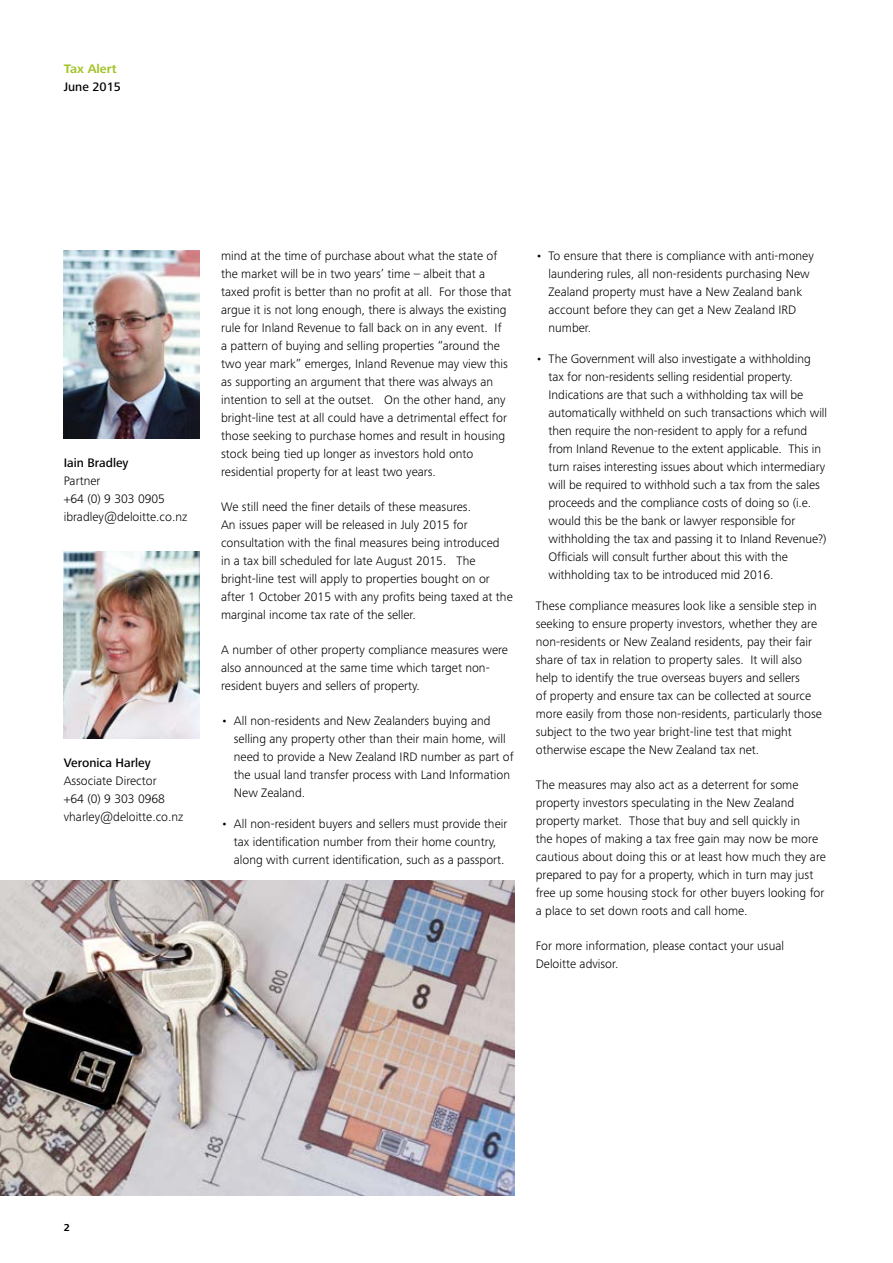
<style>
.page{position:relative;width:893px;height:1263px;background:#fff}
.page>*{position:absolute;margin:0;border:0;box-sizing:border-box;transform-origin:0 0}
.t1{font:300 12.75px/18px "Frutiger Next Pro";color:#000}
.t2{font:500 12.75px "Frutiger Next Pro";color:#000}
.t3{font:700 12.75px "Frutiger Next Pro";color:#a4c52d}
.t4{font:700 10.5px "Frutiger Next Pro";color:#000}
</style>
<div class="page">
<img style="left:64px;top:251px;width:136px;height:187px">
<img style="left:64px;top:551px;width:136px;height:188px">
<img style="left:0;top:880px;width:514px;height:315px">
<p class="t3" style="left:64px;top:61px;width:54px">Tax Alert</p>
<p class="t2" style="left:64px;top:79px;width:59px">June 2015</p>
<p class="t2" style="left:64px;top:455px;width:66px">Iain Bradley</p>
<p class="t1" style="left:64px;top:471px;width:125px">Partner<br>+64 (0) 9 303 0905 ibradley@deloitte.co.nz</p>
<p class="t2" style="left:64px;top:756px;width:88px">Veronica Harley</p>
<p class="t1" style="left:64px;top:772px;width:121px">Associate Director<br>+64 (0) 9 303 0968 vharley@deloitte.co.nz</p>
<p class="t1" style="left:221px;top:247px;width:292px">mind at the time of purchase about what the state of the market will be in two years’ time – albeit that a taxed profit is better than no profit at all. For those that argue it is not long enough, there is always the existing rule for Inland Revenue to fall back on in any event. If<br>a pattern of buying and selling properties “around the two year mark” emerges, Inland Revenue may view this as supporting an argument that there was always an intention to sell at the outset. On the other hand, any bright-line test at all could have a detrimental effect for those seeking to purchase homes and result in housing stock being tied up longer as investors hold onto residential property for at least two years.</p>
<p class="t1" style="left:221px;top:498px;width:293px">We still need the finer details of these measures.<br>An issues paper will be released in July 2015 for consultation with the final measures being introduced<br>in a tax bill scheduled for late August 2015. The bright-line test will apply to properties bought on or after 1 October 2015 with any profits being taxed at the marginal income tax rate of the seller.</p>
<p class="t1" style="left:221px;top:641px;width:288px">A number of other property compliance measures were also announced at the same time which target non&shy;resident buyers and sellers of property.</p>
<p class="t1" style="left:234px;top:712px;width:281px;text-indent:-13px">• All non-residents and New Zealanders buying and selling any property other than their main home, will need to provide a New Zealand IRD number as part of the usual land transfer process with Land Information New Zealand.</p>
<p class="t1" style="left:234px;top:815px;width:275px;text-indent:-13px">• All non-resident buyers and sellers must provide their tax identification number from their home country, along with current identification, such as a passport.</p>
<p class="t1" style="left:548px;top:247px;width:267px;text-indent:-13px">• To ensure that there is compliance with anti-money laundering rules, all non-residents purchasing New Zealand property must have a New Zealand bank account before they can get a New Zealand IRD number.</p>
<p class="t1" style="left:548px;top:350px;width:280px;text-indent:-13px">• The Government will also investigate a withholding tax for non-residents selling residential property.<br>Indications are that such a withholding tax will be automatically withheld on such transactions which will then require the non-resident to apply for a refund from Inland Revenue to the extent applicable. This in turn raises interesting issues about which intermediary will be required to withhold such a tax from the sales proceeds and the compliance costs of doing so (i.e. would this be the bank or lawyer responsible for withholding the tax and passing it to Inland Revenue?)<br>Officials will consult further about this with the withholding tax to be introduced mid 2016.</p>
<p class="t1" style="left:536px;top:596px;width:288px">These compliance measures look like a sensible step in seeking to ensure property investors, whether they are non-residents or New Zealand residents, pay their fair share of tax in relation to property sales. It will also help to identify the true overseas buyers and sellers<br>of property and ensure tax can be collected at source more easily from those non-residents, particularly those subject to the two year bright-line test that might otherwise escape the New Zealand tax net.</p>
<p class="t1" style="left:536px;top:775px;width:292px">The measures may also act as a deterrent for some property investors speculating in the New Zealand property market. Those that buy and sell quickly in<br>the hopes of making a tax free gain may now be more cautious about doing this or at least how much they are prepared to pay for a property, which in turn may just free up some housing stock for other buyers looking for a place to set down roots and call home.</p>
<p class="t1" style="left:536px;top:937px;width:250px">For more information, please contact your usual<br>Deloitte advisor.</p>
<p class="t4" style="left:64px;top:1221px;width:8px">2</p>
</div>
